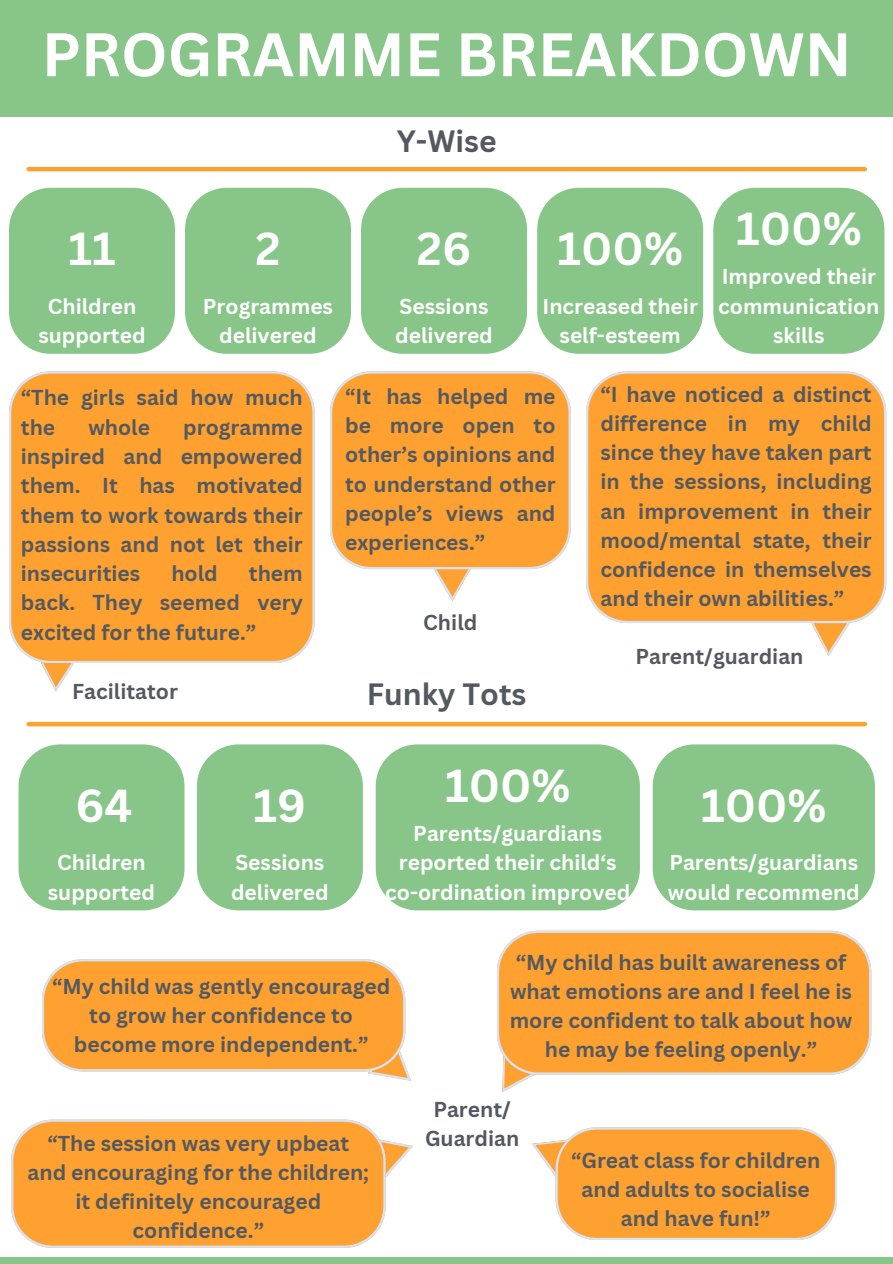
<style>
.page{position:relative;width:893px;height:1264px;background:#fff}
.page>*{position:absolute;margin:0;border:0;box-sizing:border-box;transform-origin:0 0}
.t1{font:700 60px "Canva Sans";color:#fff}
.t2{font:700 45px "Canva Sans";color:#fff}
.t3{font:700 30px "Canva Sans";color:#54595f}
.t4{font:700 21px/29.2px "Canva Sans";color:#54595f;text-align:center}
.t5{font:700 21px/29.2px "Canva Sans";color:#fff;text-align:center}
</style>
<div class="page">
<hr style="left:29px;top:167px;width:835px;height:4px;background:#ffa130">
<div style="left:0;top:1257px;width:892px;height:6px;background:#87c688"></div>
<hr style="left:29px;top:722px;width:835px;height:4px;background:#ffa130">
<div style="left:9px;top:188px;width:166px;height:166px;background:#87c688"></div>
<div style="left:185px;top:188px;width:166px;height:166px;background:#87c688"></div>
<div style="left:361px;top:188px;width:166px;height:166px;background:#87c688"></div>
<div style="left:537px;top:188px;width:166px;height:166px;background:#87c688"></div>
<div style="left:713px;top:188px;width:171px;height:166px;background:#87c688"></div>
<svg style="left:811px;top:623px;width:39px;height:33px"></svg>
<div style="left:586px;top:371px;width:300px;height:252px;background:#ffa130"></div>
<svg style="left:41px;top:663px;width:34px;height:28px"></svg>
<div style="left:9px;top:371px;width:306px;height:292px;background:#ffa130"></div>
<svg style="left:430px;top:569px;width:44px;height:32px"></svg>
<svg style="left:330px;top:371px;width:240px;height:198px;background:#fda63c"></svg>
<div style="left:19px;top:744px;width:165px;height:166px;background:#87c688"></div>
<div style="left:197px;top:744px;width:166px;height:166px;background:#87c688"></div>
<div style="left:652px;top:744px;width:222px;height:166px;background:#87c688"></div>
<div style="left:375px;top:744px;width:264px;height:166px;background:#87c688"></div>
<svg style="left:532px;top:1127px;width:305px;height:113px;background:#fcae4f"></svg>
<svg style="left:502px;top:1074px;width:39px;height:18px"></svg>
<div style="left:497px;top:930px;width:374px;height:144px;background:#ffa130"></div>
<svg style="left:42px;top:959px;width:369px;height:121px;background:#fdad4e"></svg>
<svg style="left:385px;top:1140px;width:28px;height:39px"></svg>
<svg style="left:11px;top:1119px;width:374px;height:128px;background:#fda73f"></svg>
<div style="left:0;top:0;width:892px;height:116px;background:#87c688"></div>
<p class="t1" style="left:42px;top:12px;width:811px">PROGRAMME BREAKDOWN</p>
<p class="t3" style="left:396px;top:120px;width:101px">Y-Wise</p>
<p class="t2" style="left:68px;top:217px;width:49px">11</p>
<p class="t2" style="left:255px;top:217px;width:27px">2</p>
<p class="t2" style="left:417px;top:217px;width:56px">26</p>
<p class="t2" style="left:557px;top:217px;width:127px">100%</p>
<p class="t5" style="left:38px;top:291px;width:109px">Children supported</p>
<p class="t5" style="left:203px;top:291px;width:132px">Programmes delivered</p>
<p class="t5" style="left:395px;top:291px;width:99px;text-align:left">Sessions delivered</p>
<p class="t5" style="left:542px;top:291px;width:157px">Increased their self-esteem</p>
<p class="t2" style="left:736px;top:197px;width:127px">100%</p>
<p class="t5" style="left:718px;top:262px;width:163px">Improved their communication skills</p>
<p class="t4" style="left:21px;top:382px;width:283px;text-align:left">“The girls said how much the</p>
<p class="t4" style="left:88px;top:412px;width:63px">whole</p>
<p class="t4" style="left:21px;top:412px;width:283px;text-align:justify;text-indent:162px">programme inspired and empowered them. It has motivated them to work towards their passions and not let their insecurities</p>
<p class="t4" style="left:21px;top:558px;width:283px;text-align:justify;text-indent:228px">them back. They seemed very excited for the future.”</p>
<p class="t4" style="left:171px;top:558px;width:48px">hold</p>
<p class="t4" style="left:72px;top:675px;width:107px">Facilitator</p>
<p class="t4" style="left:345px;top:381px;width:212px;text-align:justify">“It has helped me be more open to other’s opinions and to understand other people’s views and experiences.”</p>
<p class="t4" style="left:423px;top:607px;width:56px">Child</p>
<p class="t3" style="left:367px;top:673px;width:161px">Funky Tots</p>
<p class="t4" style="left:600px;top:379px;width:273px;text-align:justify">“I have noticed a distinct difference in my child since they have taken part in the sessions, including an improvement in their mood/mental state, their confidence in themselves and their own abilities.”</p>
<p class="t4" style="left:635px;top:641px;width:169px">Parent/guardian</p>
<p class="t2" style="left:445px;top:753px;width:127px">100%</p>
<p class="t2" style="left:97px;top:762px;width:50px">21</p>
<p class="t2" style="left:75px;top:773px;width:59px">64</p>
<p class="t2" style="left:253px;top:773px;width:54px">19</p>
<p class="t2" style="left:701px;top:773px;width:127px">100%</p>
<p class="t5" style="left:385px;top:818px;width:247px">Parents/guardians reported their child‘s co-ordination improved</p>
<p class="t5" style="left:48px;top:847px;width:109px">Children supported</p>
<p class="t5" style="left:231px;top:847px;width:99px;text-align:left">Sessions delivered</p>
<p class="t5" style="left:667px;top:847px;width:193px;text-align:left">Parents/guardians would recommend</p>
<p class="t4" style="left:52px;top:971px;width:340px">“My child was gently encouraged to grow her confidence to become more independent.”</p>
<p class="t4" style="left:28px;top:1127px;width:343px">“The session was very upbeat and encouraging for the children; it definitely encouraged confidence.”</p>
<p class="t4" style="left:509px;top:946px;width:344px">“My child has built awareness of what emotions are and I feel he is more confident to talk about how he may be feeling openly.”</p>
<p class="t4" style="left:425px;top:1094px;width:96px">Parent/<br>Guardian</p>
<p class="t4" style="left:571px;top:1144px;width:251px">“Great class for children and adults to socialise and have fun!”</p>
</div>
